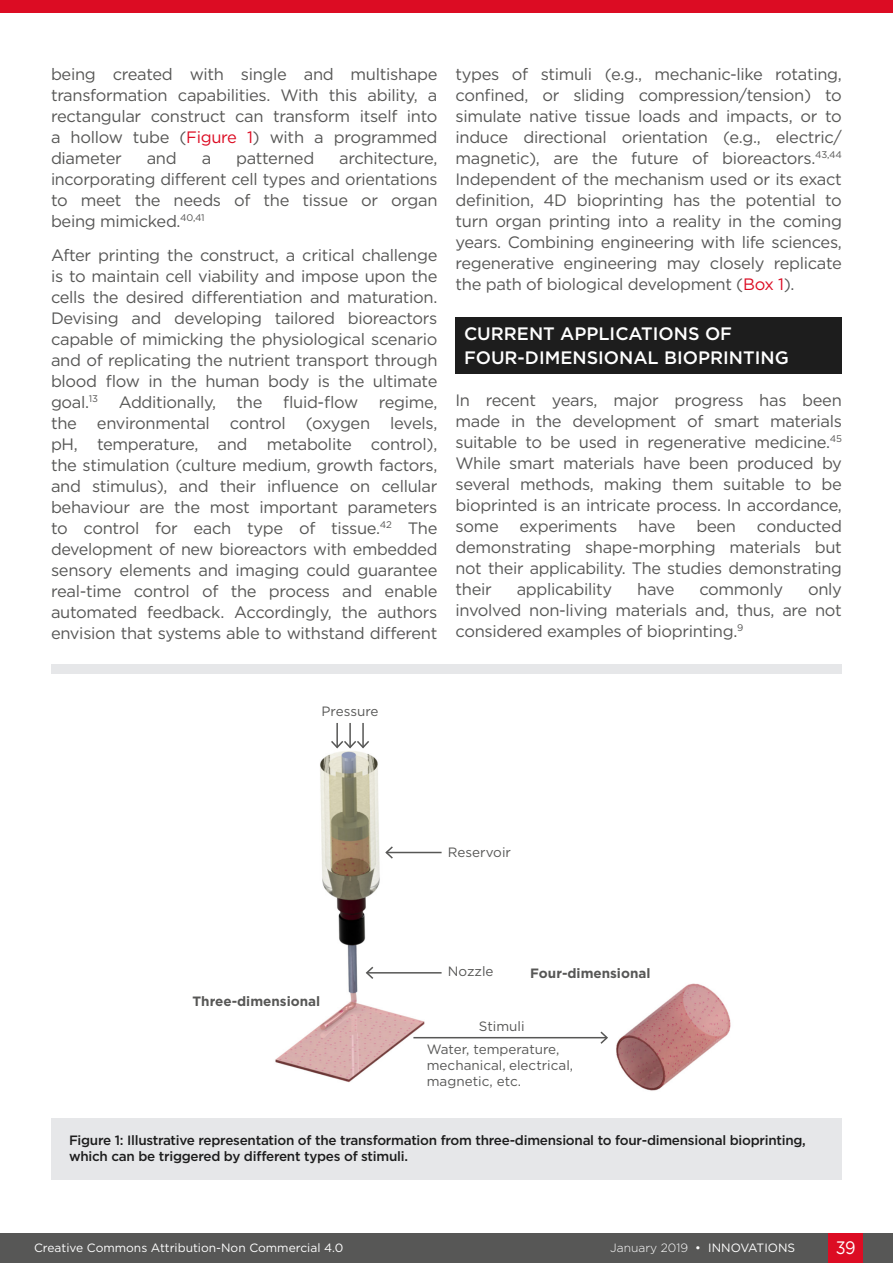
<style>
.page{position:relative;width:893px;height:1263px;background:#fff}
.page>*{position:absolute;margin:0;border:0;box-sizing:border-box;transform-origin:0 0}
.H1__Heading_1{font:500 18px/24px "Gotham";color:#fff}
.t1{font:18px "Gotham";color:#fff;scale:.9 1}
.Body_Text{font:16.5px/21px "Gotham";letter-spacing:-.02em;color:#575756;text-align:justify}
.t2{font:500 13.5px/16.2px "Gotham";letter-spacing:-.02em;color:#1d1d1d}
.t3{font:13.5px/16.2px "Gotham";color:#575756}
.t4{font:700 13.5px "Gotham";color:#575756}
.t5{font:12px "Gotham";color:#fff}
.s1{color:#dc0c23}
.s2{font-weight:300}
</style>
<div class="page">
<div style="left:0;top:1233px;width:893px;height:30px;background:#575756"></div>
<div style="left:829px;top:1233px;width:34px;height:30px;background:#dc0c23"></div>
<div style="left:455px;top:317px;width:387px;height:56px;background:#1d1d1d"></div>
<div style="left:0;top:0;width:893px;height:13px;background:#dc0c23"></div>
<div style="left:51px;top:665px;width:791px;height:9px;background:#e6e7e9"></div>
<div style="left:51px;top:1118px;width:791px;height:61px;background:#e6e7e9"></div>
<img style="left:275px;top:751px;width:456px;height:340px">
<hr style="left:386px;top:852px;width:56px;height:1px;background:#575756">
<svg style="left:384px;top:845px;width:10px;height:15px"></svg>
<hr style="left:413px;top:1037px;width:194px;height:1px;background:#575756">
<svg style="left:599px;top:1030px;width:10px;height:15px"></svg>
<hr style="left:367px;top:972px;width:75px;height:1px;background:#575756">
<svg style="left:365px;top:965px;width:10px;height:15px"></svg>
<hr style="left:336px;top:723px;width:2px;height:24px;background:#575756">
<hr style="left:349px;top:723px;width:2px;height:24px;background:#575756">
<hr style="left:362px;top:723px;width:2px;height:24px;background:#575756">
<svg style="left:331px;top:739px;width:38px;height:10px"></svg>
<p class="Body_Text" style="left:51px;top:63px;width:388px">being created with single and multishape transformation capabilities. With this ability, a rectangular construct can transform itself into a hollow tube (<span class="s1">Figure 1</span>) with a programmed diameter</p>
<p class="Body_Text" style="left:51px;top:147px;width:388px;text-indent:288px">architecture, incorporating different cell types and orientations to meet the needs of the tissue or organ being mimicked.<sup>40,41</sup></p>
<p class="Body_Text" style="left:51px;top:244px;width:388px">After printing the construct, a critical challenge is to maintain cell viability and impose upon the cells the desired differentiation and maturation.<br>Devising and developing tailored bioreactors capable of mimicking the physiological scenario and of replicating the nutrient transport through blood flow in the human body is the ultimate goal.<sup>13</sup></p>
<p class="Body_Text" style="left:147px;top:147px;width:32px">and</p>
<p class="Body_Text" style="left:202px;top:147px;width:11px">a</p>
<p class="Body_Text" style="left:236px;top:147px;width:80px">patterned</p>
<p class="Body_Text" style="left:51px;top:391px;width:388px;text-indent:68px">Additionally, the fluid-flow regime, the environmental control (oxygen levels, pH, temperature, and metabolite control), the stimulation (culture medium, growth factors, and stimulus), and their influence on cellular behaviour are the most important parameters to control for each type of tissue.<sup>42</sup> The development of new bioreactors with embedded sensory elements and imaging could guarantee real-time control of the process and enable automated feedback. Accordingly, the authors envision that systems able to withstand different</p>
<p class="Body_Text" style="left:455px;top:63px;width:388px">types of stimuli (e.g., mechanic-like rotating, confined, or sliding compression/tension) to simulate native tissue loads and impacts, or to induce directional orientation (e.g., electric/ magnetic), are the future of bioreactors.<sup>43,44<br></sup>Independent of the mechanism used or its exact definition, 4D bioprinting has the potential to turn organ printing into a reality in the coming years. Combining engineering with life sciences, regenerative engineering may closely replicate the path of biological development (<span class="s1">Box 1</span>).</p>
<p class="H1__Heading_1" style="left:464px;top:321px;width:326px">CURRENT APPLICATIONS OF<br>FOUR-DIMENSIONAL BIOPRINTING</p>
<p class="Body_Text" style="left:455px;top:389px;width:388px">In recent years, major progress has been made in the development of smart materials suitable to be used in regenerative medicine.<sup>45<br></sup>While smart materials have been produced by several methods, making them suitable to be bioprinted is an intricate process. In accordance, some</p>
<p class="Body_Text" style="left:455px;top:515px;width:388px;text-indent:301px">conducted demonstrating shape-morphing materials but not their applicability. The studies demonstrating their</p>
<p class="Body_Text" style="left:520px;top:515px;width:99px">experiments</p>
<p class="Body_Text" style="left:638px;top:515px;width:39px">have</p>
<p class="Body_Text" style="left:696px;top:515px;width:41px">been</p>
<p class="Body_Text" style="left:455px;top:578px;width:388px;text-indent:353px">only involved non-living materials and, thus, are not considered examples of bioprinting.<sup>9</sup></p>
<p class="Body_Text" style="left:517px;top:578px;width:97px">applicability</p>
<p class="Body_Text" style="left:637px;top:578px;width:39px">have</p>
<p class="Body_Text" style="left:699px;top:578px;width:85px">commonly</p>
<p class="t3" style="left:322px;top:702px;width:58px">Pressure</p>
<p class="t4" style="left:193px;top:992px;width:129px">Three-dimensional</p>
<p class="t3" style="left:448px;top:844px;width:65px">Reservoir</p>
<p class="t3" style="left:448px;top:963px;width:47px">Nozzle</p>
<p class="t4" style="left:530px;top:964px;width:122px">Four-dimensional</p>
<p class="t3" style="left:479px;top:1018px;width:47px">Stimuli</p>
<p class="t3" style="left:427px;top:1040px;width:148px">Water, temperature, mechanical, electrical, magnetic, etc.</p>
<p class="t2" style="left:69px;top:1132px;width:738px">Figure 1: Illustrative representation of the transformation from three-dimensional to four-dimensional bioprinting, which can be triggered by different types of stimuli.</p>
<p class="t5" style="left:34px;top:1240px;width:311px">Creative Commons Attribution-Non Commercial 4.0</p>
<p class="t5" style="left:610px;top:1240px;width:186px"><span class="s2">January 2019</span> • INNOVATIONS</p>
<p class="t1" style="left:836px;top:1236px;width:24px">39</p>
</div>
